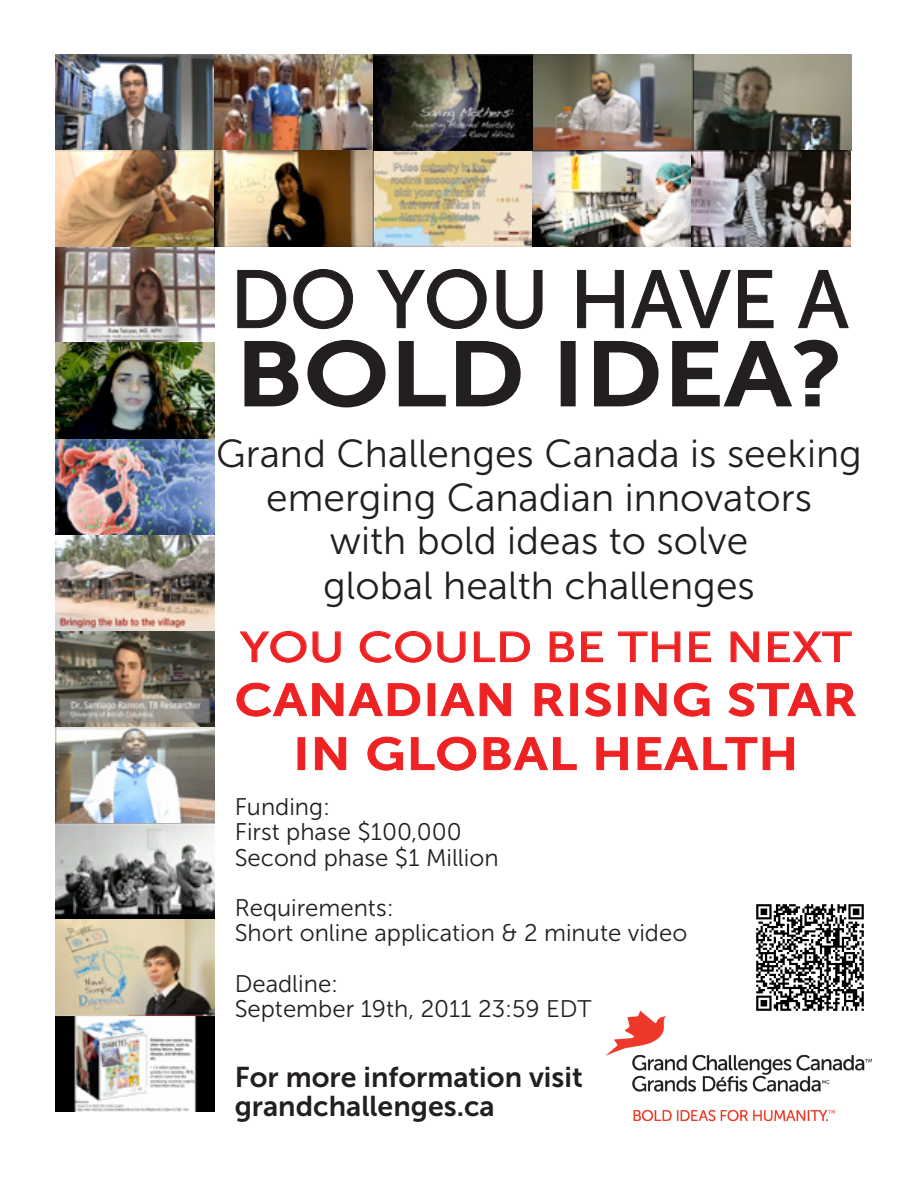
<style>
.page{position:relative;width:918px;height:1188px;background:#fff}
.page>*{position:absolute;margin:0;border:0;box-sizing:border-box;transform-origin:0 0}
.t1{font:90px "Museo Sans 700";letter-spacing:.01em;color:#231f20;scale:1.16 1}
.t2{font:81px "Museo Sans 500";color:#231f20}
.t3{font:45px "Museo Sans 700";letter-spacing:.025em;color:#ee2123;scale:1.16 1}
.t4{font:42px "Museo Sans 500";letter-spacing:.01em;color:#ee2123;scale:1.16 1}
.t5{font:39px/43.5px "Museo Sans 300";color:#231f20;text-align:center}
.t6{font:28.5px/28.5px "Museo Sans 700";color:#231f20}
.t7{font:24px "Museo Sans 300";color:#231f20}
</style>
<div class="page">
<svg style="left:237px;top:270px;width:50px;height:58px"></svg>
<svg style="left:293px;top:269px;width:60px;height:60px"></svg>
<svg style="left:377px;top:269px;width:110px;height:60px"></svg>
<svg style="left:496px;top:270px;width:47px;height:59px"></svg>
<svg style="left:577px;top:270px;width:47px;height:58px"></svg>
<svg style="left:631px;top:270px;width:100px;height:58px"></svg>
<svg style="left:738px;top:270px;width:36px;height:58px"></svg>
<svg style="left:798px;top:270px;width:51px;height:58px"></svg>
<svg style="left:244px;top:341px;width:55px;height:66px"></svg>
<svg style="left:307px;top:339px;width:79px;height:69px"></svg>
<svg style="left:398px;top:341px;width:48px;height:66px"></svg>
<svg style="left:456px;top:341px;width:65px;height:66px"></svg>
<div style="left:561px;top:341px;width:15px;height:65px;border:2px solid #231f20"></div>
<svg style="left:594px;top:341px;width:65px;height:66px"></svg>
<svg style="left:672px;top:339px;width:166px;height:68px"></svg>
<img style="left:56px;top:54px;width:795px;height:96px">
<img style="left:215px;top:150px;width:636px;height:96px">
<img style="left:55px;top:150px;width:159px;height:768px">
<img style="left:56px;top:920px;width:159px;height:192px">
<img style="left:606px;top:1012px;width:265px;height:109px">
<img style="left:756px;top:904px;width:108px;height:107px">
<svg style="left:240px;top:631px;width:101px;height:32px"></svg>
<svg style="left:359px;top:631px;width:107px;height:32px"></svg>
<svg style="left:474px;top:631px;width:56px;height:31px"></svg>
<svg style="left:549px;top:631px;width:25px;height:31px"></svg>
<svg style="left:581px;top:631px;width:22px;height:31px"></svg>
<svg style="left:618px;top:631px;width:63px;height:31px"></svg>
<svg style="left:689px;top:631px;width:22px;height:31px"></svg>
<svg style="left:730px;top:631px;width:29px;height:31px"></svg>
<svg style="left:768px;top:631px;width:84px;height:31px"></svg>
<svg style="left:236px;top:682px;width:184px;height:35px"></svg>
<svg style="left:440px;top:683px;width:71px;height:33px"></svg>
<svg style="left:534px;top:683px;width:30px;height:33px"></svg>
<svg style="left:585px;top:682px;width:26px;height:35px"></svg>
<div style="left:618px;top:684px;width:7px;height:32px;border:1px solid #ee2123"></div>
<svg style="left:635px;top:683px;width:32px;height:33px"></svg>
<svg style="left:674px;top:682px;width:36px;height:35px"></svg>
<svg style="left:728px;top:682px;width:128px;height:35px"></svg>
<div style="left:298px;top:738px;width:7px;height:32px;border:1px solid #ee2123"></div>
<svg style="left:315px;top:737px;width:31px;height:33px"></svg>
<svg style="left:367px;top:736px;width:36px;height:35px"></svg>
<svg style="left:411px;top:736px;width:66px;height:35px"></svg>
<svg style="left:483px;top:737px;width:94px;height:33px"></svg>
<svg style="left:596px;top:737px;width:32px;height:33px"></svg>
<svg style="left:637px;top:737px;width:157px;height:33px"></svg>
<p class="t2" style="left:230px;top:255px;width:620px">DO YOU HAVE A</p>
<p class="t1" style="left:236px;top:324px;width:525px">BOLD IDEA?</p>
<p class="t5" style="left:216px;top:432px;width:647px">Grand Challenges Canada is seeking emerging Canadian innovators</p>
<p class="t5" style="left:330px;top:519px;width:420px">with bold ideas to solve</p>
<p class="t5" style="left:323px;top:564px;width:433px">global health challenges</p>
<p class="t4" style="left:240px;top:624px;width:528px">YOU COULD BE THE NEXT</p>
<p class="t3" style="left:235px;top:675px;width:538px">CANADIAN RISING STAR</p>
<p class="t3" style="left:293px;top:729px;width:437px">IN GLOBAL HEALTH</p>
<p class="t7" style="left:235px;top:794px;width:97px">Funding:</p>
<p class="t7" style="left:235px;top:819px;width:229px">First phase $100,000</p>
<p class="t7" style="left:235px;top:844px;width:265px">Second phase $1 Million</p>
<p class="t7" style="left:235px;top:895px;width:161px">Requirements:</p>
<p class="t7" style="left:235px;top:920px;width:454px">Short online application &amp; 2 minute video</p>
<p class="t7" style="left:235px;top:970px;width:105px">Deadline:</p>
<p class="t7" style="left:235px;top:996px;width:358px">September 19th, 2011 23:59 EDT</p>
<p class="t6" style="left:235px;top:1063px;width:350px">For more information visit grandchallenges.ca</p>
</div>
